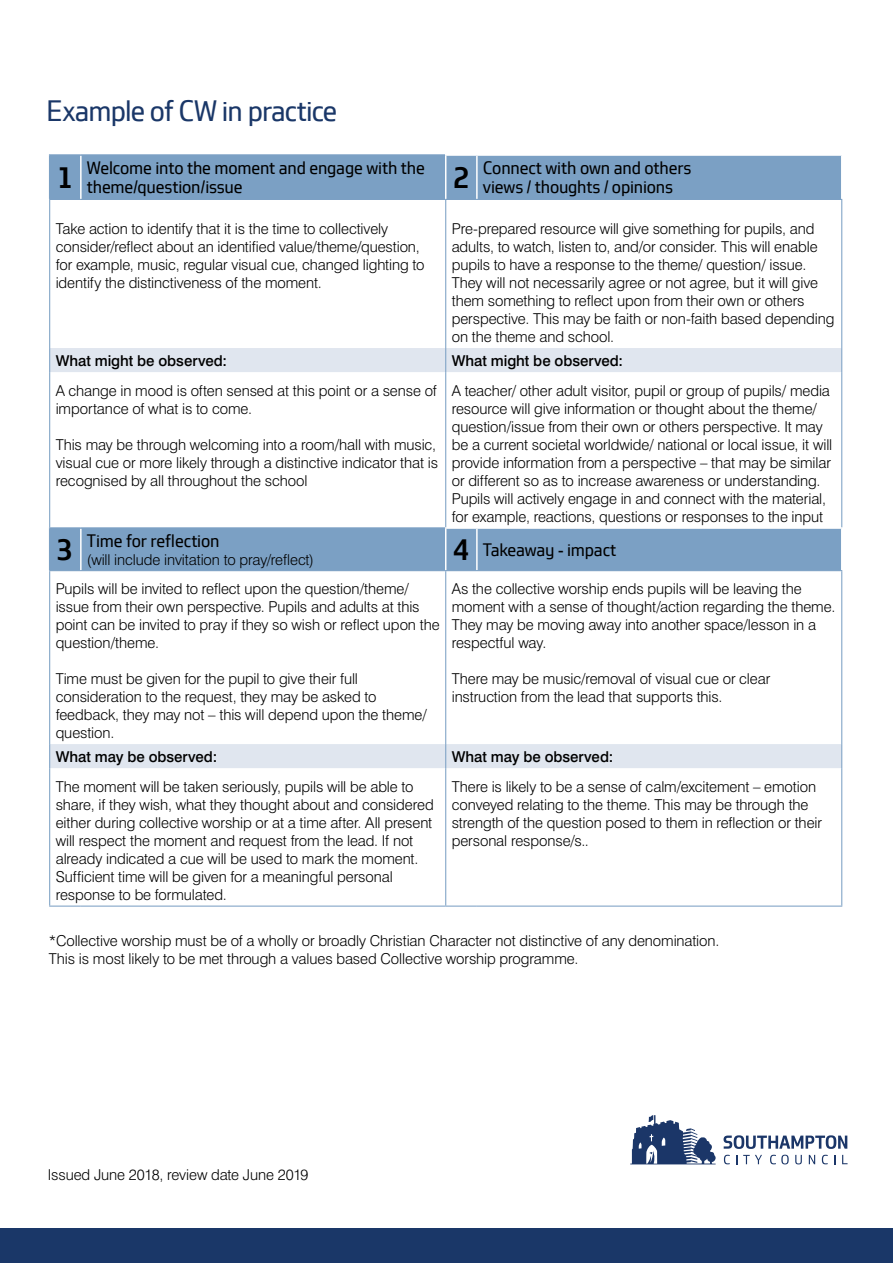
<style>
.page{position:relative;width:893px;height:1263px;background:#fff}
.page>*{position:absolute;margin:0;border:0;box-sizing:border-box;transform-origin:0 0}
.headers{font:27px "Southampton";letter-spacing:-.03em;color:#1a3768}
.table_header{font:700 27px "Southampton";color:#000}
.table_header-2{font:16.5px/19.8px "Southampton";letter-spacing:-.01em;color:#000}
.body{font:300 15px/18px "Swiss 721 BT";letter-spacing:-.005em;color:#000}
.body-2{font:500 15px "Swiss 721 BT";color:#000}
.table_header-3{font:300 15px "Swiss 721 BT";letter-spacing:-.01em;color:#000}
</style>
<div class="page">
<div style="left:0;top:1229px;width:893px;height:34px;background:#1a3768"></div>
<svg style="left:50px;top:156px;width:395px;height:192px"></svg>
<svg style="left:446px;top:156px;width:395px;height:192px"></svg>
<svg style="left:50px;top:348px;width:791px;height:420px"></svg>
<hr style="left:49px;top:156px;width:1px;height:43px;background:#7ba0c4">
<hr style="left:49px;top:529px;width:1px;height:41px;background:#7ba0c4">
<hr style="left:49px;top:154px;width:32px;height:2px;background:#7ba0c4">
<hr style="left:81px;top:154px;width:364px;height:2px;background:#7ba0c4">
<hr style="left:49px;top:527px;width:32px;height:2px;background:#7ba0c4">
<hr style="left:81px;top:527px;width:364px;height:2px;background:#7ba0c4">
<hr style="left:80px;top:156px;width:2px;height:43px;background:#fff">
<hr style="left:476px;top:156px;width:2px;height:43px;background:#fff">
<hr style="left:80px;top:529px;width:2px;height:41px;background:#fff">
<hr style="left:445px;top:527px;width:32px;height:2px;background:#fff">
<hr style="left:445px;top:529px;width:1px;height:41px;background:#fff">
<hr style="left:477px;top:527px;width:365px;height:2px;background:#fff">
<hr style="left:476px;top:529px;width:2px;height:41px;background:#fff">
<hr style="left:49px;top:199px;width:32px;height:1px;background:#7ba0c4">
<hr style="left:49px;top:200px;width:1px;height:148px;background:#7ba0c4">
<hr style="left:81px;top:199px;width:365px;height:1px;background:#7ba0c4">
<hr style="left:446px;top:199px;width:31px;height:1px;background:#7ba0c4">
<hr style="left:445px;top:200px;width:1px;height:148px;background:#7ba0c4">
<hr style="left:477px;top:199px;width:365px;height:1px;background:#7ba0c4">
<hr style="left:841px;top:200px;width:1px;height:148px;background:#7ba0c4">
<svg style="left:445px;top:348px;width:1px;height:24px"></svg>
<hr style="left:49px;top:372px;width:1px;height:155px;background:#7ba0c4">
<hr style="left:445px;top:372px;width:1px;height:155px;background:#7ba0c4">
<hr style="left:841px;top:372px;width:1px;height:155px;background:#7ba0c4">
<hr style="left:49px;top:570px;width:32px;height:1px;background:#7ba0c4">
<hr style="left:49px;top:571px;width:1px;height:173px;background:#7ba0c4">
<hr style="left:81px;top:570px;width:365px;height:1px;background:#7ba0c4">
<hr style="left:446px;top:570px;width:31px;height:1px;background:#7ba0c4">
<hr style="left:445px;top:571px;width:1px;height:173px;background:#7ba0c4">
<hr style="left:477px;top:570px;width:365px;height:1px;background:#7ba0c4">
<hr style="left:841px;top:571px;width:1px;height:173px;background:#7ba0c4">
<svg style="left:49px;top:744px;width:1px;height:24px"></svg>
<svg style="left:445px;top:744px;width:1px;height:24px"></svg>
<svg style="left:841px;top:744px;width:1px;height:24px"></svg>
<hr style="left:49px;top:768px;width:1px;height:137px;background:#7ba0c4">
<hr style="left:445px;top:768px;width:1px;height:137px;background:#7ba0c4">
<hr style="left:841px;top:768px;width:1px;height:137px;background:#7ba0c4">
<hr style="left:49px;top:905px;width:32px;height:2px;background:#7ba0c4">
<hr style="left:81px;top:905px;width:365px;height:2px;background:#7ba0c4">
<hr style="left:446px;top:905px;width:31px;height:2px;background:#7ba0c4">
<hr style="left:477px;top:905px;width:365px;height:2px;background:#7ba0c4">
<svg style="left:49px;top:348px;width:1px;height:24px"></svg>
<svg style="left:841px;top:348px;width:1px;height:24px"></svg>
<svg style="left:630px;top:1115px;width:86px;height:49px"></svg>
<svg style="left:723px;top:1135px;width:124px;height:14px"></svg>
<svg style="left:724px;top:1155px;width:6px;height:9px"></svg>
<svg style="left:743px;top:1155px;width:19px;height:9px"></svg>
<svg style="left:770px;top:1155px;width:19px;height:9px"></svg>
<svg style="left:795px;top:1155px;width:7px;height:9px"></svg>
<svg style="left:809px;top:1155px;width:6px;height:9px"></svg>
<svg style="left:822px;top:1155px;width:6px;height:9px"></svg>
<svg style="left:834px;top:1155px;width:2px;height:9px"></svg>
<svg style="left:842px;top:1155px;width:5px;height:9px"></svg>
<p class="headers" style="left:46px;top:94px;width:292px">Example of CW in practice</p>
<p class="table_header" style="left:59px;top:161px;width:14px">1</p>
<p class="table_header-2" style="left:87px;top:157px;width:339px">Welcome into the moment and engage with the theme/question/issue</p>
<p class="table_header" style="left:454px;top:161px;width:17px">2</p>
<p class="table_header-2" style="left:483px;top:157px;width:210px">Connect with own and others</p>
<p class="table_header-2" style="left:483px;top:177px;width:192px">views / thoughts / opinions</p>
<p class="body" style="left:56px;top:220px;width:370px">Take action to identify that it is the time to collectively consider/reflect about an identified value/theme/question, for example, music, regular visual cue, changed lighting to identify the distinctiveness of the moment.</p>
<p class="body" style="left:452px;top:220px;width:384px">Pre-prepared resource will give something for pupils, and adults, to watch, listen to, and/or consider. This will enable pupils to have a response to the theme/ question/ issue.<br>They will not necessarily agree or not agree, but it will give them something to reflect upon from their own or others perspective. This may be faith or non-faith based depending on the theme and school.</p>
<p class="body-2" style="left:56px;top:352px;width:173px">What might be observed:</p>
<p class="body-2" style="left:452px;top:352px;width:173px">What might be observed:</p>
<p class="body" style="left:56px;top:382px;width:383px">A change in mood is often sensed at this point or a sense of importance of what is to come.</p>
<p class="body" style="left:56px;top:436px;width:384px">This may be through welcoming into a room/hall with music, visual cue or more likely through a distinctive indicator that is recognised by all throughout the school</p>
<p class="body" style="left:452px;top:382px;width:382px">A teacher/ other adult visitor, pupil or group of pupils/ media resource will give information or thought about the theme/ question/issue from their own or others perspective. It may be a current societal worldwide/ national or local issue, it will provide information from a perspective – that may be similar or different so as to increase awareness or understanding.<br>Pupils will actively engage in and connect with the material, for example, reactions, questions or responses to the input</p>
<p class="table_header" style="left:58px;top:533px;width:17px">3</p>
<p class="table_header-2" style="left:87px;top:530px;width:134px">Time for reflection</p>
<p class="table_header-3" style="left:87px;top:550px;width:229px">(will include invitation to pray/reflect)</p>
<p class="body" style="left:56px;top:580px;width:385px">Pupils will be invited to reflect upon the question/theme/ issue from their own perspective. Pupils and adults at this point can be invited to pray if they so wish or reflect upon the question/theme.</p>
<p class="body" style="left:56px;top:670px;width:373px">Time must be given for the pupil to give their full consideration to the request, they may be asked to feedback, they may not – this will depend upon the theme/ question.</p>
<p class="table_header" style="left:453px;top:533px;width:18px">4</p>
<p class="table_header-2" style="left:483px;top:539px;width:135px">Takeaway - impact</p>
<p class="body" style="left:452px;top:580px;width:385px">As the collective worship ends pupils will be leaving the moment with a sense of thought/action regarding the theme.<br>They may be moving away into another space/lesson in a respectful way.</p>
<p class="body" style="left:452px;top:670px;width:320px">There may be music/removal of visual cue or clear instruction from the lead that supports this.</p>
<p class="body-2" style="left:56px;top:748px;width:163px">What may be observed:</p>
<p class="body-2" style="left:452px;top:748px;width:163px">What may be observed:</p>
<p class="body" style="left:56px;top:778px;width:380px">The moment will be taken seriously, pupils will be able to share, if they wish, what they thought about and considered either during collective worship or at a time after. All present will respect the moment and request from the lead. If not already indicated a cue will be used to mark the moment.<br>Sufficient time will be given for a meaningful personal response to be formulated.</p>
<p class="body" style="left:452px;top:778px;width:372px">There is likely to be a sense of calm/excitement – emotion conveyed relating to the theme. This may be through the strength of the question posed to them in reflection or their personal response/s..</p>
<p class="body" style="left:49px;top:932px;width:672px">*Collective worship must be of a wholly or broadly Christian Character not distinctive of any denomination.<br>This is most likely to be met through a values based Collective worship programme.</p>
<p class="body" style="left:48px;top:1166px;width:262px">Issued June 2018, review date June 2019</p>
</div>
